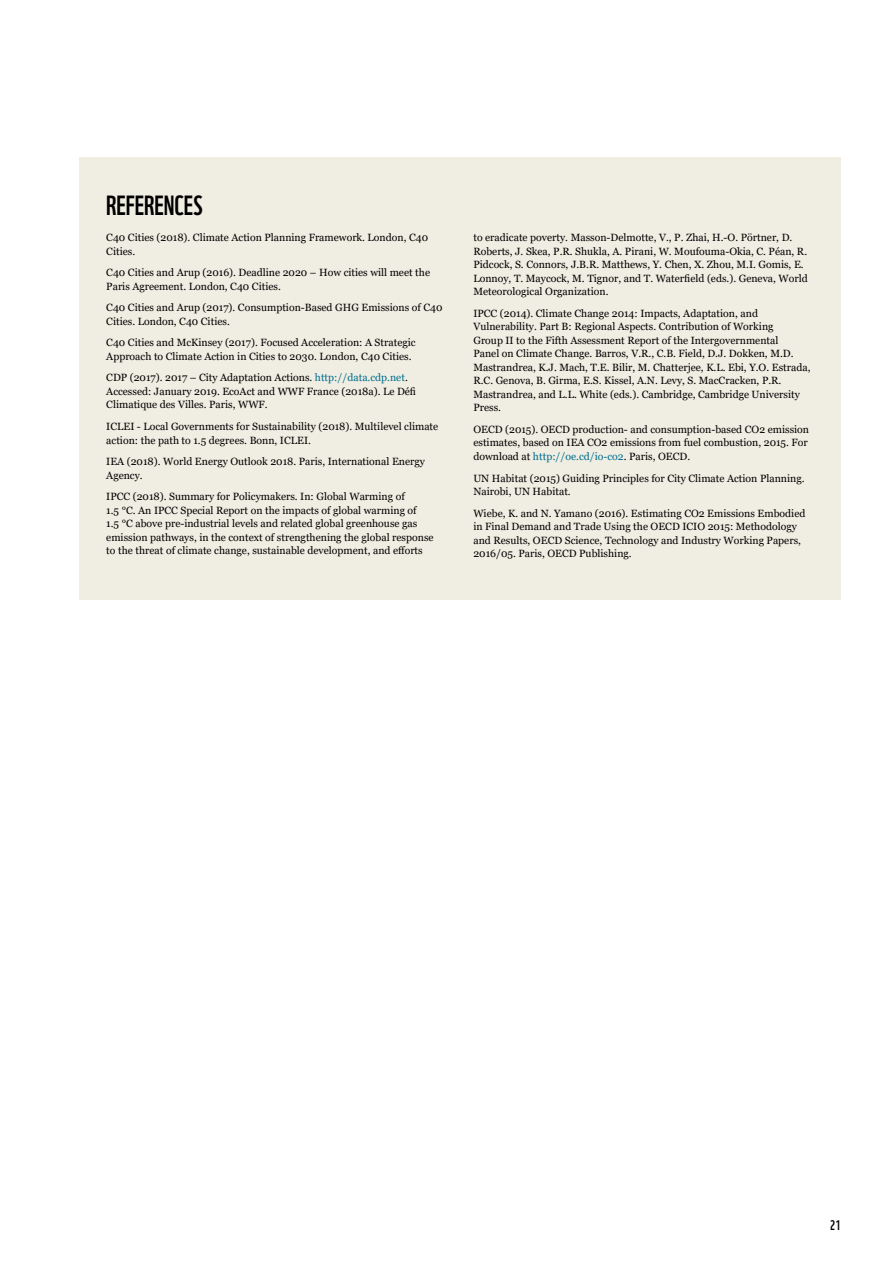
<style>
.page{position:relative;width:893px;height:1263px;background:#fff}
.page>*{position:absolute;margin:0;border:0;box-sizing:border-box;transform-origin:0 0}
.t1{font:27px "WWF";color:#000}
.t2{font:13.5px "WWF";color:#000}
.t3{font:10.5px/13.5px "Georgia";color:#000}
.s1{color:#006f8e}
</style>
<div class="page">
<div style="left:79px;top:157px;width:761px;height:443px;background:#f0ede2"></div>
<hr style="left:0;top:0;width:1px;height:1263px;background:#e1edf2">
<h1 class="t1" style="left:106px;top:184px;width:98px">REFERENCES</h1>
<p class="t3" style="left:106px;top:231px;width:323px">C40 Cities (2018). Climate Action Planning Framework. London, C40<br>Cities.</p>
<p class="t3" style="left:106px;top:266px;width:325px">C40 Cities and Arup (2016). Deadline 2020 – How cities will meet the<br>Paris Agreement. London, C40 Cities.</p>
<p class="t3" style="left:106px;top:301px;width:338px">C40 Cities and Arup (2017). Consumption-Based GHG Emissions of C40<br>Cities. London, C40 Cities.</p>
<p class="t3" style="left:106px;top:336px;width:311px">C40 Cities and McKinsey (2017). Focused Acceleration: A Strategic<br>Approach to Climate Action in Cities to 2030. London, C40 Cities.</p>
<p class="t3" style="left:106px;top:371px;width:311px">CDP (2017). 2017 – City Adaptation Actions. <span class="s1">http://data.cdp.net</span>.<br>Accessed: January 2019. EcoAct and WWF France (2018a). Le Défi<br>Climatique des Villes. Paris, WWF.</p>
<p class="t3" style="left:106px;top:420px;width:333px">ICLEI - Local Governments for Sustainability (2018). Multilevel climate action: the path to 1.5 degrees. Bonn, ICLEI.</p>
<p class="t3" style="left:106px;top:455px;width:320px">IEA (2018). World Energy Outlook 2018. Paris, International Energy<br>Agency.</p>
<p class="t3" style="left:106px;top:490px;width:329px">IPCC (2018). Summary for Policymakers. In: Global Warming of<br>1.5 °C. An IPCC Special Report on the impacts of global warming of<br>1.5 °C above pre-industrial levels and related global greenhouse gas emission pathways, in the context of strengthening the global response to the threat of climate change, sustainable development, and efforts</p>
<p class="t3" style="left:473px;top:231px;width:336px">to eradicate poverty. Masson-Delmotte, V., P. Zhai, H.-O. Pörtner, D.<br>Roberts, J. Skea, P.R. Shukla, A. Pirani, W. Moufouma-Okia, C. Péan, R.<br>Pidcock, S. Connors, J.B.R. Matthews, Y. Chen, X. Zhou, M.I. Gomis, E.<br>Lonnoy, T. Maycock, M. Tignor, and T. Waterfield (eds.). Geneva, World Meteorological Organization.</p>
<p class="t3" style="left:473px;top:307px;width:339px">IPCC (2014). Climate Change 2014: Impacts, Adaptation, and Vulnerability. Part B: Regional Aspects. Contribution of Working<br>Group II to the Fifth Assessment Report of the Intergovernmental<br>Panel on Climate Change. Barros, V.R., C.B. Field, D.J. Dokken, M.D.<br>Mastrandrea, K.J. Mach, T.E. Bilir, M. Chatterjee, K.L. Ebi, Y.O. Estrada, R.C. Genova, B. Girma, E.S. Kissel, A.N. Levy, S. MacCracken, P.R.<br>Mastrandrea, and L.L. White (eds.). Cambridge, Cambridge University Press.</p>
<p class="t3" style="left:473px;top:423px;width:337px">OECD (2015). OECD production- and consumption-based CO2 emission estimates, based on IEA CO2 emissions from fuel combustion, 2015. For download at <span class="s1">http://oe.cd/io-co2</span>. Paris, OECD.</p>
<p class="t3" style="left:473px;top:471px;width:333px">UN Habitat (2015) Guiding Principles for City Climate Action Planning.<br>Nairobi, UN Habitat.</p>
<p class="t3" style="left:473px;top:506px;width:334px">Wiebe, K. and N. Yamano (2016). Estimating CO2 Emissions Embodied in Final Demand and Trade Using the OECD ICIO 2015: Methodology and Results, OECD Science, Technology and Industry Working Papers, 2016/05. Paris, OECD Publishing.</p>
<p class="t2" style="left:830px;top:1215px;width:12px">21</p>
</div>
